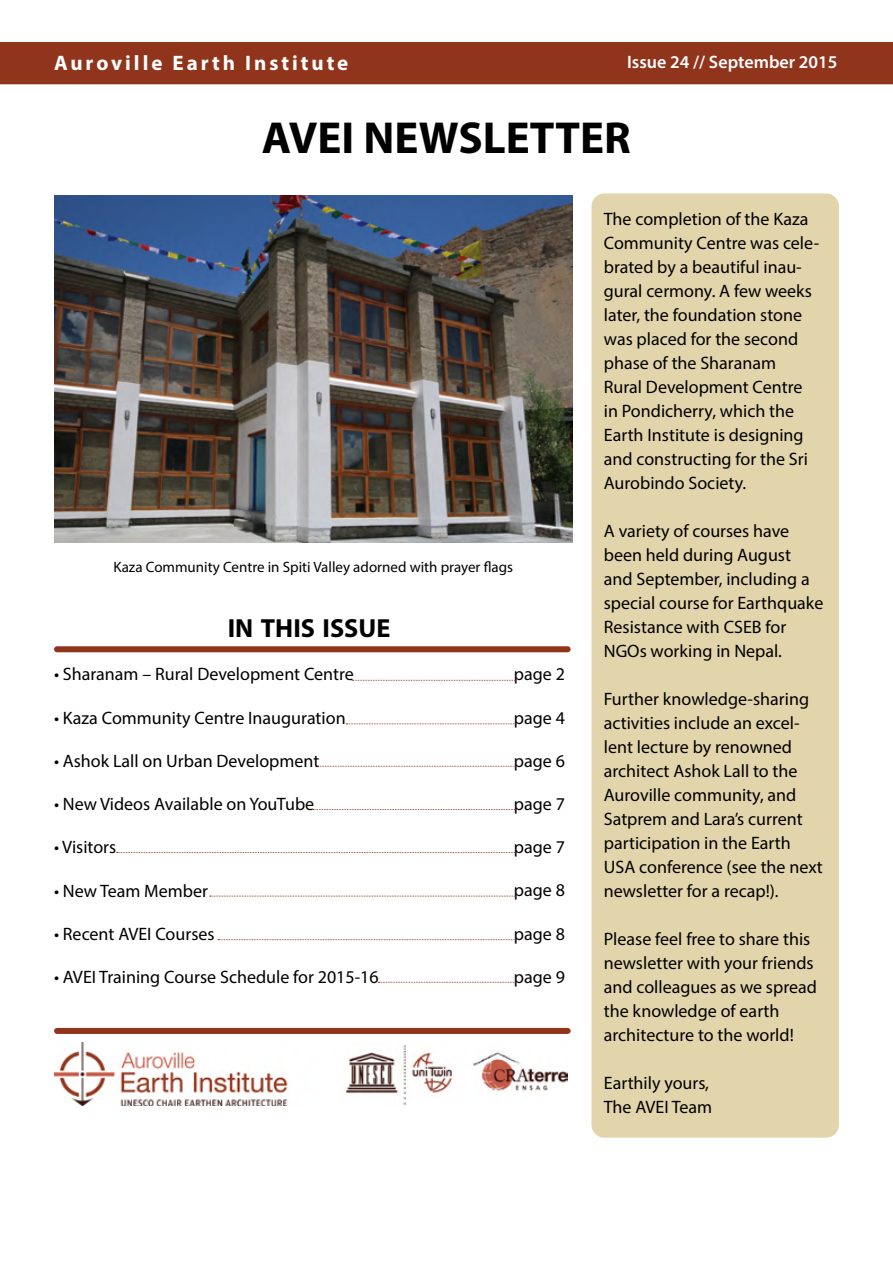
<style>
.page{position:relative;width:893px;height:1263px;background:#fff}
.page>*{position:absolute;margin:0;border:0;box-sizing:border-box;transform-origin:0 0}
.t1{font:700 45px "Myriad Pro";color:#000}
.t2{font:700 26.25px "Myriad Pro";color:#000}
.t3{font:700 21px "Myriad Pro";letter-spacing:.14em;color:#fff}
.t4{font:18px/24px "Myriad Pro";color:#000}
.t5{font:600 18px "Myriad Pro";color:#fff}
.t6{font:15px "Myriad Pro";color:#000}
</style>
<div class="page">
<div style="left:57px;top:1028px;width:511px;height:6px;background:#90341b"></div>
<div style="left:57px;top:646px;width:511px;height:6px;background:#90341b"></div>
<div style="left:0;top:42px;width:893px;height:42px;background:#90341b"></div>
<div style="left:591px;top:193px;width:248px;height:945px;background:#e2d5ab"></div>
<img style="left:54px;top:196px;width:518px;height:347px">
<img style="left:54px;top:1042px;width:513px;height:64px">
<svg style="left:378px;top:982px;width:138px;height:1px"></svg>
<svg style="left:218px;top:939px;width:298px;height:1px"></svg>
<svg style="left:117px;top:852px;width:398px;height:1px"></svg>
<svg style="left:317px;top:766px;width:199px;height:1px"></svg>
<svg style="left:313px;top:809px;width:202px;height:1px"></svg>
<svg style="left:346px;top:723px;width:170px;height:1px"></svg>
<svg style="left:352px;top:680px;width:164px;height:1px"></svg>
<svg style="left:210px;top:896px;width:306px;height:1px"></svg>
<p class="t3" style="left:54px;top:49px;width:296px">Auroville Earth Institute</p>
<p class="t5" style="left:627px;top:50px;width:212px">Issue 24 // September 2015</p>
<h1 class="t1" style="left:262px;top:108px;width:370px">AVEI NEWSLETTER</h1>
<p class="t6" style="left:113px;top:558px;width:401px">Kaza Community Centre in Spiti Valley adorned with prayer flags</p>
<h2 class="t2" style="left:228px;top:611px;width:164px">IN THIS ISSUE</h2>
<p class="t4" style="left:54px;top:662px;width:301px">• Sharanam – Rural Development Centre</p>
<p class="t4" style="left:54px;top:705px;width:293px">• Kaza Community Centre Inauguration</p>
<p class="t4" style="left:54px;top:748px;width:267px">• Ashok Lall on Urban Development</p>
<p class="t4" style="left:54px;top:792px;width:262px">• New Videos Available on YouTube</p>
<p class="t4" style="left:54px;top:835px;width:64px">• Visitors</p>
<p class="t4" style="left:54px;top:878px;width:156px">• New Team Member</p>
<p class="t4" style="left:54px;top:921px;width:162px">• Recent AVEI Courses</p>
<p class="t4" style="left:54px;top:964px;width:326px">• AVEI Training Course Schedule for 2015-16</p>
<p class="t4" style="left:514px;top:662px;width:53px">page 2</p>
<p class="t4" style="left:514px;top:705px;width:53px">page 4</p>
<p class="t4" style="left:514px;top:748px;width:53px">page 6</p>
<p class="t4" style="left:514px;top:792px;width:53px">page 7</p>
<p class="t4" style="left:514px;top:835px;width:53px">page 7</p>
<p class="t4" style="left:514px;top:878px;width:53px">page 8</p>
<p class="t4" style="left:514px;top:921px;width:53px">page 8</p>
<p class="t4" style="left:514px;top:964px;width:53px">page 9</p>
<p class="t4" style="left:604px;top:207px;width:217px">The completion of the Kaza<br>Community Centre was cele&shy;brated by a beautiful inau&shy;gural cermony. A few weeks later, the foundation stone was placed for the second phase of the Sharanam<br>Rural Development Centre in Pondicherry, which the<br>Earth Institute is designing and constructing for the Sri<br>Aurobindo Society.</p>
<p class="t4" style="left:604px;top:519px;width:221px">A variety of courses have been held during August and September, including a special course for Earthquake<br>Resistance with CSEB for<br>NGOs working in Nepal.</p>
<p class="t4" style="left:604px;top:687px;width:221px">Further knowledge-sharing activities include an excel&shy;lent lecture by renowned architect Ashok Lall to the<br>Auroville community, and<br>Satprem and Lara’s current participation in the Earth<br>USA conference (see the next newsletter for a recap!).</p>
<p class="t4" style="left:604px;top:927px;width:215px">Please feel free to share this newsletter with your friends and colleagues as we spread the knowledge of earth architecture to the world!</p>
<p class="t4" style="left:604px;top:1071px;width:110px">Earthily yours,<br>The AVEI Team</p>
</div>
